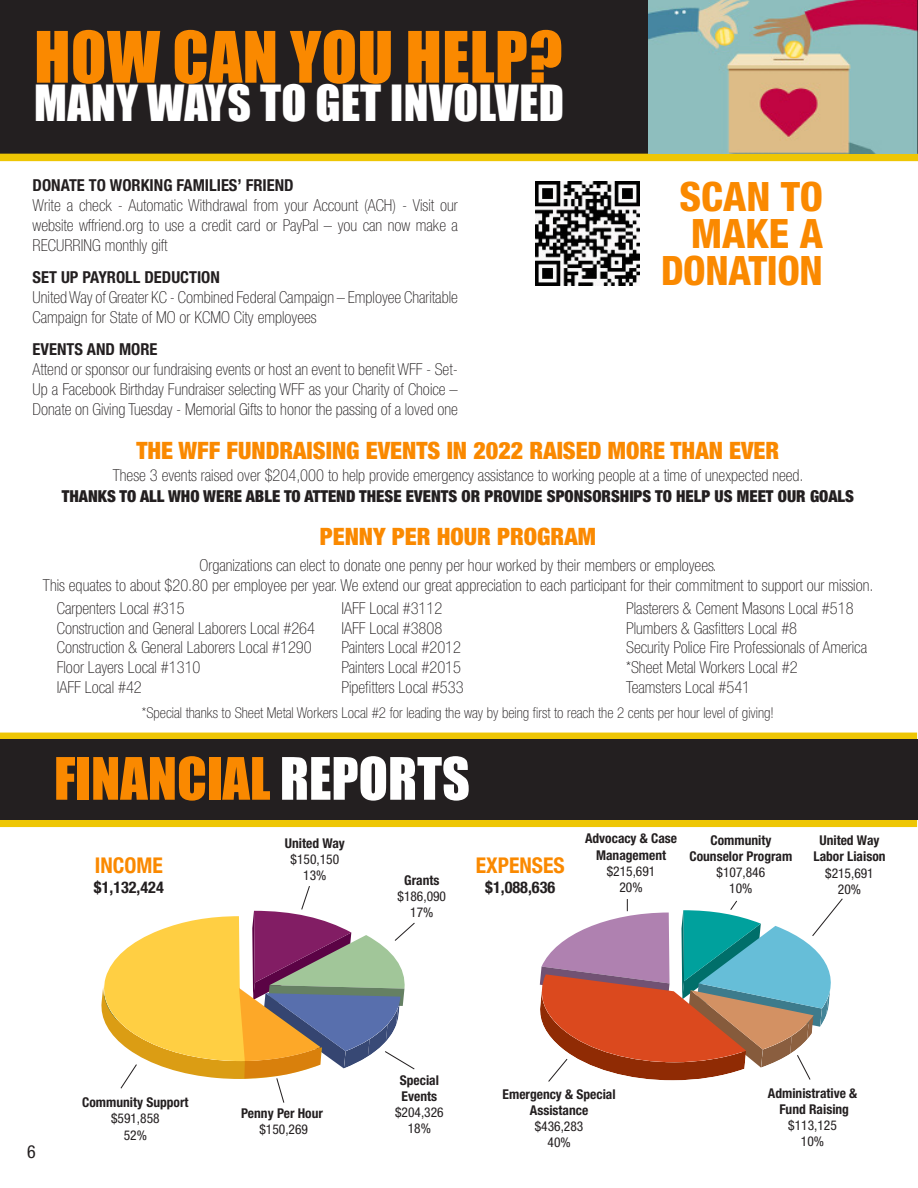
<style>
.page{position:relative;width:918px;height:1188px;background:#fff}
.page>*{position:absolute;margin:0;border:0;box-sizing:border-box;transform-origin:0 0}
.t1{font:65.4px "Impact";letter-spacing:.005em;color:#fa8900}
.t2{font:54px "Impact";color:#fa8900}
.t3{font:45.75px "Impact";letter-spacing:.01em;color:#fff}
.t4{font:800 condensed 40.5px/37.2px "Helvetica Neue";letter-spacing:-.01em;color:#fa8900;text-align:right}
.t5{font:900 condensed 24px "Helvetica Neue";color:#fa8900}
.t6{font:700 condensed 21.6px "Helvetica Neue";color:#fa8900}
.t7{font:condensed 18px "Helvetica Neue";color:#231f20}
.t8{font:100 condensed 16.5px/19.8px "Helvetica Neue";color:#231f20}
.t9{font:900 condensed 16.5px "Helvetica Neue";color:#231f20}
.t10{font:700 condensed 16.5px "Helvetica Neue";color:#231f20}
.t11{font:700 condensed 16.2px "Helvetica Neue";color:#231f20}
.t12{font:100 condensed 15px "Helvetica Neue";color:#231f20}
.t13{font:700 condensed 13.5px/16.2px "Helvetica Neue";color:#231f20;text-align:center}
.t14{font:condensed 13.5px/16.2px "Helvetica Neue";color:#231f20;text-align:center}
.s1{color:#fff}
</style>
<div class="page">
<div style="left:0;top:733px;width:917px;height:94px;background:#eec604"></div>
<div style="left:0;top:739px;width:918px;height:81px;background:#231f20"></div>
<div style="left:0;top:0;width:918px;height:161px;background:#231f20"></div>
<img style="left:536px;top:182px;width:103px;height:104px">
<svg style="left:539px;top:898px;width:304px;height:184px"></svg>
<svg style="left:101px;top:886px;width:314px;height:217px"></svg>
<img style="left:649px;top:0;width:268px;height:154px">
<h1 class="t1" style="left:34px;top:6px;width:530px">HOW CAN YOU HELP?</h1>
<h3 class="t3" style="left:34px;top:68px;width:531px">MANY WAYS TO GET INVOLVED</h3>
<p class="t10" style="left:33px;top:175px;width:263px">DONATE TO WORKING FAMILIES’ FRIEND</p>
<p class="t8" style="left:33px;top:195px;width:427px;text-align:justify">Write a check - Automatic Withdrawal from your Account (ACH) - Visit our website wffriend.org to use a credit card or PayPal – you can now make a RECURRING monthly gift</p>
<p class="t10" style="left:33px;top:267px;width:189px">SET UP PAYROLL DEDUCTION</p>
<p class="t8" style="left:33px;top:287px;width:427px">United Way of Greater KC - Combined Federal Campaign – Employee Charitable<br>Campaign for State of MO or KCMO City employees</p>
<p class="t10" style="left:33px;top:339px;width:126px">EVENTS AND MORE</p>
<p class="t8" style="left:33px;top:359px;width:427px;text-align:justify">Attend or sponsor our fundraising events or host an event to benefit WFF - Set-Up a Facebook Birthday Fundraiser selecting WFF as your Charity of Choice – Donate on Giving Tuesday - Memorial Gifts to honor the passing of a loved one</p>
<h3 class="t4" style="left:661px;top:177px;width:163px">SCAN TO<br>MAKE A<br>DONATION</h3>
<h3 class="t5" style="left:136px;top:436px;width:644px">THE WFF FUNDRAISING EVENTS IN 2022 RAISED MORE THAN EVER</h3>
<p class="t8" style="left:113px;top:465px;width:692px">These 3 events raised over $204,000 to help provide emergency assistance to working people at a time of unexpected need.</p>
<p class="t9" style="left:62px;top:486px;width:794px">THANKS TO ALL WHO WERE ABLE TO ATTEND THESE EVENTS OR PROVIDE SPONSORSHIPS TO HELP US MEET OUR GOALS</p>
<h3 class="t5" style="left:320px;top:521px;width:278px">PENNY PER HOUR PROGRAM</h3>
<p class="t8" style="left:43px;top:555px;width:832px;text-align:center">Organizations can elect to donate one penny per hour worked by their members or employees.<br>This equates to about $20.80 per employee per year. We extend our great appreciation to each participant for their commitment to support our mission.</p>
<p class="t8" style="left:57px;top:598px;width:260px">Carpenters Local #315<br>Construction and General Laborers Local #264<br>Construction &amp; General Laborers Local #1290<br>Floor Layers Local #1310<br>IAFF Local #42</p>
<p class="t8" style="left:341px;top:598px;width:124px">IAFF Local #3112<br>IAFF Local #3808<br>Painters Local #2012<br>Painters Local #2015<br>Pipefitters Local #533</p>
<p class="t8" style="left:626px;top:598px;width:243px">Plasterers &amp; Cement Masons Local #518<br>Plumbers &amp; Gasfitters Local #8<br>Security Police Fire Professionals of America *Sheet Metal Workers Local #2<br>Teamsters Local #541</p>
<p class="t12" style="left:142px;top:704px;width:633px">*Special thanks to Sheet Metal Workers Local #2 for leading the way by being first to reach the 2 cents per hour level of giving!</p>
<h2 class="t2" style="left:54px;top:737px;width:417px">FINANCIAL <span class="s1">REPORTS</span></h2>
<h3 class="t6" style="left:95px;top:847px;width:69px">INCOME</h3>
<p class="t11" style="left:94px;top:873px;width:71px">$1,132,424</p>
<p class="t13" style="left:285px;top:835px;width:61px">United Way</p>
<p class="t14" style="left:291px;top:851px;width:50px">$150,150<br>13%</p>
<p class="t13" style="left:404px;top:872px;width:37px">Grants</p>
<p class="t14" style="left:398px;top:888px;width:50px">$186,090<br>17%</p>
<h3 class="t6" style="left:476px;top:847px;width:90px">EXPENSES</h3>
<p class="t11" style="left:485px;top:873px;width:71px">$1,088,636</p>
<p class="t13" style="left:585px;top:830px;width:94px">Advocacy &amp; Case<br>Management</p>
<p class="t14" style="left:607px;top:863px;width:50px">$215,691<br>20%</p>
<p class="t13" style="left:689px;top:832px;width:104px">Community<br>Counselor Program</p>
<p class="t14" style="left:717px;top:864px;width:50px">$107,846<br>10%</p>
<p class="t13" style="left:813px;top:832px;width:74px">United Way<br>Labor Liaison</p>
<p class="t14" style="left:825px;top:865px;width:50px">$215,691<br>20%</p>
<p class="t7" style="left:27px;top:1142px;width:10px">6</p>
<p class="t13" style="left:82px;top:1094px;width:108px">Community Support</p>
<p class="t14" style="left:111px;top:1110px;width:50px">$591,858<br>52%</p>
<p class="t13" style="left:241px;top:1105px;width:83px">Penny Per Hour</p>
<p class="t14" style="left:259px;top:1121px;width:50px">$150,269</p>
<p class="t13" style="left:400px;top:1071px;width:41px;text-align:left">Special<br>Events</p>
<p class="t14" style="left:395px;top:1104px;width:50px">$204,326<br>18%</p>
<p class="t13" style="left:503px;top:1086px;width:115px">Emergency &amp; Special<br>Assistance</p>
<p class="t14" style="left:535px;top:1118px;width:50px">$436,283<br>40%</p>
<p class="t13" style="left:768px;top:1085px;width:91px">Administrative &amp;<br>Fund Raising</p>
<p class="t14" style="left:788px;top:1117px;width:50px">$113,125<br>10%</p>
</div>
